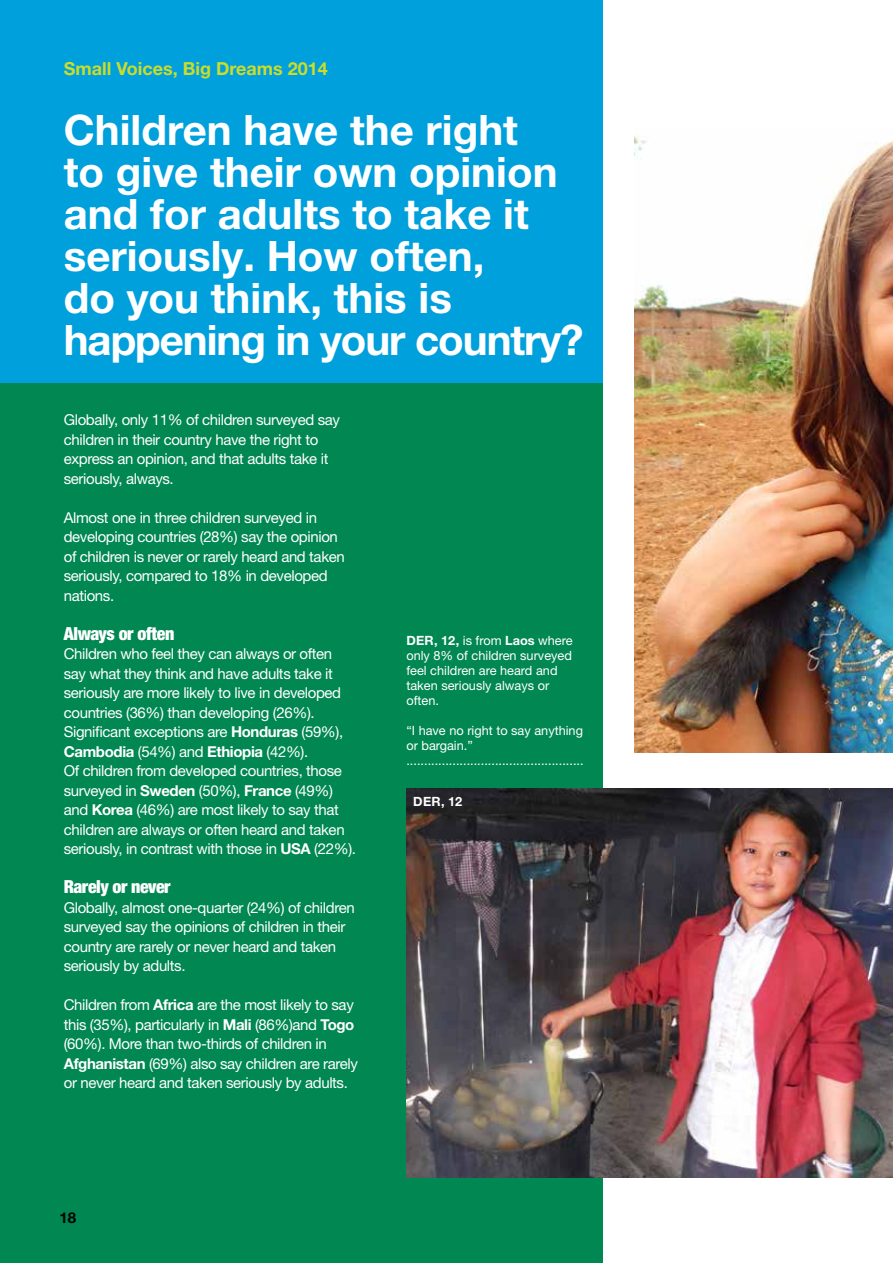
<style>
.page{position:relative;width:893px;height:1263px;background:#fff}
.page>*{position:absolute;margin:0;border:0;box-sizing:border-box;transform-origin:0 0}
.t1{font:700 42px/42px "Helvetica Neue LT Pro";color:#fff}
.t2{font:900 condensed 18px "Helvetica Neue";letter-spacing:-.025em;color:#fff}
.t3{font:700 18px "Helvetica Neue LT Pro";color:#ccdc2a}
.t4{font:15px/19.5px "Helvetica Neue LT Pro";letter-spacing:-.025em;color:#fff}
.t5{font:700 15px "Helvetica Neue LT Pro";color:#000}
.t6{font:12.75px/15px "Helvetica Neue LT Pro";color:#fff}
.t7{font:700 12.75px "Helvetica Neue LT Pro";color:#fff}
.s1{font-weight:700}
</style>
<div class="page">
<img style="left:635px;top:135px;width:258px;height:618px">
<div style="left:0;top:131px;width:603px;height:1132px;background:#008752"></div>
<div style="left:0;top:0;width:603px;height:383px;background:#00a0dd"></div>
<img style="left:406px;top:789px;width:487px;height:389px">
<p class="t3" style="left:64px;top:57px;width:265px">Small Voices, Big Dreams 2014</p>
<h1 class="t1" style="left:64px;top:108px;width:521px">Children have the right<br>to give their own opinion and for adults to take it seriously. How often,<br>do you think, this is happening in your country?</h1>
<p class="t4" style="left:64px;top:410px;width:278px">Globally, only 11% of children surveyed say children in their country have the right to express an opinion, and that adults take it seriously, always.</p>
<p class="t4" style="left:64px;top:507px;width:282px">Almost one in three children surveyed in developing countries (28%) say the opinion of children is never or rarely heard and taken seriously, compared to 18% in developed nations.</p>
<p class="t2" style="left:64px;top:622px;width:112px">Always or often</p>
<p class="t4" style="left:64px;top:644px;width:294px">Children who feel they can always or often say what they think and have adults take it seriously are more likely to live in developed countries (36%) than developing (26%).<br>Significant exceptions are <span class="s1">Honduras</span> (59%), <span class="s1">Cambodia</span> (54%) and <span class="s1">Ethiopia</span> (42%).<br>Of children from developed countries, those surveyed in <span class="s1">Sweden</span> (50%), <span class="s1">France</span> (49%) and <span class="s1">Korea</span> (46%) are most likely to say that children are always or often heard and taken seriously, in contrast with those in <span class="s1">USA</span> (22%).</p>
<p class="t2" style="left:64px;top:876px;width:108px">Rarely or never</p>
<p class="t4" style="left:64px;top:897px;width:292px">Globally, almost one-quarter (24%) of children surveyed say the opinions of children in their country are rarely or never heard and taken seriously by adults.</p>
<p class="t4" style="left:64px;top:995px;width:296px">Children from <span class="s1">Africa</span> are the most likely to say this (35%), particularly in <span class="s1">Mali</span> (86%)and <span class="s1">Togo </span>(60%). More than two-thirds of children in <span class="s1">Afghanistan</span> (69%) also say children are rarely or never heard and taken seriously by adults.</p>
<p class="t5" style="left:60px;top:1208px;width:18px">18</p>
<p class="t6" style="left:406px;top:632px;width:168px"><span class="s1">Der , 12,</span> is from <span class="s1">Laos</span> where only 8% of children surveyed feel children are heard and taken seriously always or often.</p>
<p class="t6" style="left:406px;top:722px;width:179px">“I have no right to say anything or bargain.” ..................................................</p>
<p class="t7" style="left:413px;top:793px;width:50px">Der, 12</p>
</div>
